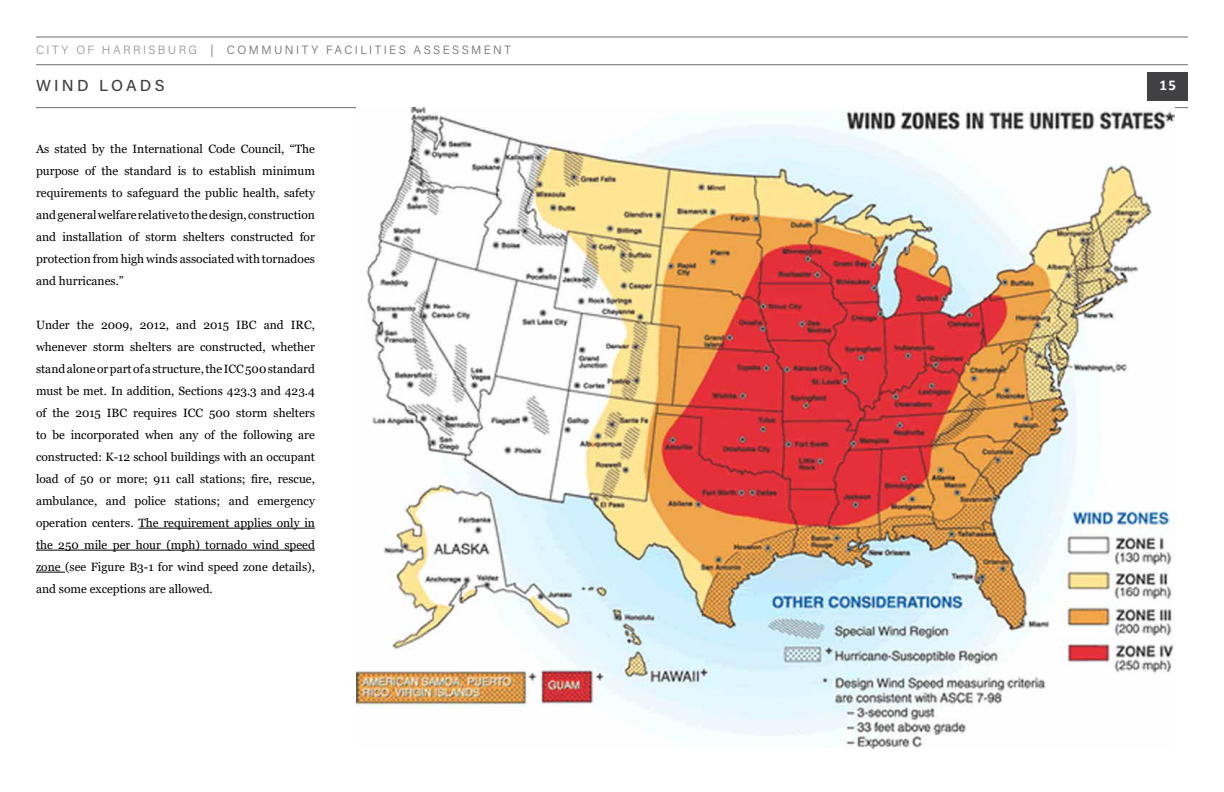
<style>
.page{position:relative;width:1224px;height:792px;background:#fff}
.page>*{position:absolute;margin:0;border:0;box-sizing:border-box;transform-origin:0 0}
.t1{font:16px "Acumin Variable Concept";letter-spacing:.21em;color:#414042}
.t2{font:700 15px "Calibri";color:#fff}
.t3{font:12px/22px "Georgia";color:#000;text-align:justify}
.t4{font:12px "Acumin Variable Concept";letter-spacing:.21em;color:#6d6e71}
.s1{color:#939598}
</style>
<div class="page">
<hr style="left:36px;top:65px;width:1152px;height:1px;background:#6d6e71">
<hr style="left:36px;top:107px;width:1152px;height:1px;background:#6d6e71">
<hr style="left:36px;top:37px;width:1152px;height:1px;background:#6d6e71">
<div style="left:1148px;top:72px;width:40px;height:29px;background:#414042"></div>
<hr style="left:138px;top:528px;width:177px;height:1px;background:#000">
<hr style="left:36px;top:550px;width:279px;height:1px;background:#000">
<svg style="left:36px;top:572px;width:29px;height:1px"></svg>
<img style="left:357px;top:108px;width:817px;height:641px">
<p class="t4" style="left:36px;top:41px;width:476px"><span class="s1">CITY OF HARRISBURG</span> | COMMUNITY FACILITIES ASSESSMENT</p>
<h1 class="t1" style="left:36px;top:74px;width:130px">WIND LOADS</h1>
<p class="t2" style="left:1160px;top:75px;width:18px">15</p>
<p class="t3" style="left:36px;top:138px;width:280px">As stated by the International Code Council, “The purpose of the standard is to establish minimum requirements to safeguard the public health, safety and general welfare relative to the design, construction and installation of storm shelters constructed for protection from high winds associated with tornadoes and hurricanes.”</p>
<p class="t3" style="left:36px;top:314px;width:281px">Under the 2009, 2012, and 2015 IBC and IRC, whenever storm shelters are constructed, whether stand alone or part of a structure, the ICC 500 standard must be met. In addition, Sections 423.3 and 423.4 of the 2015 IBC requires ICC 500 storm shelters to be incorporated when any of the following are constructed: K-12 school buildings with an occupant load of 50 or more; 911 call stations; fire, rescue, ambulance, and police stations; and emergency operation centers. The requirement applies only in the 250 mile per hour (mph) tornado wind speed zone (see Figure B3-1 for wind speed zone details), and some exceptions are allowed.</p>
</div>
